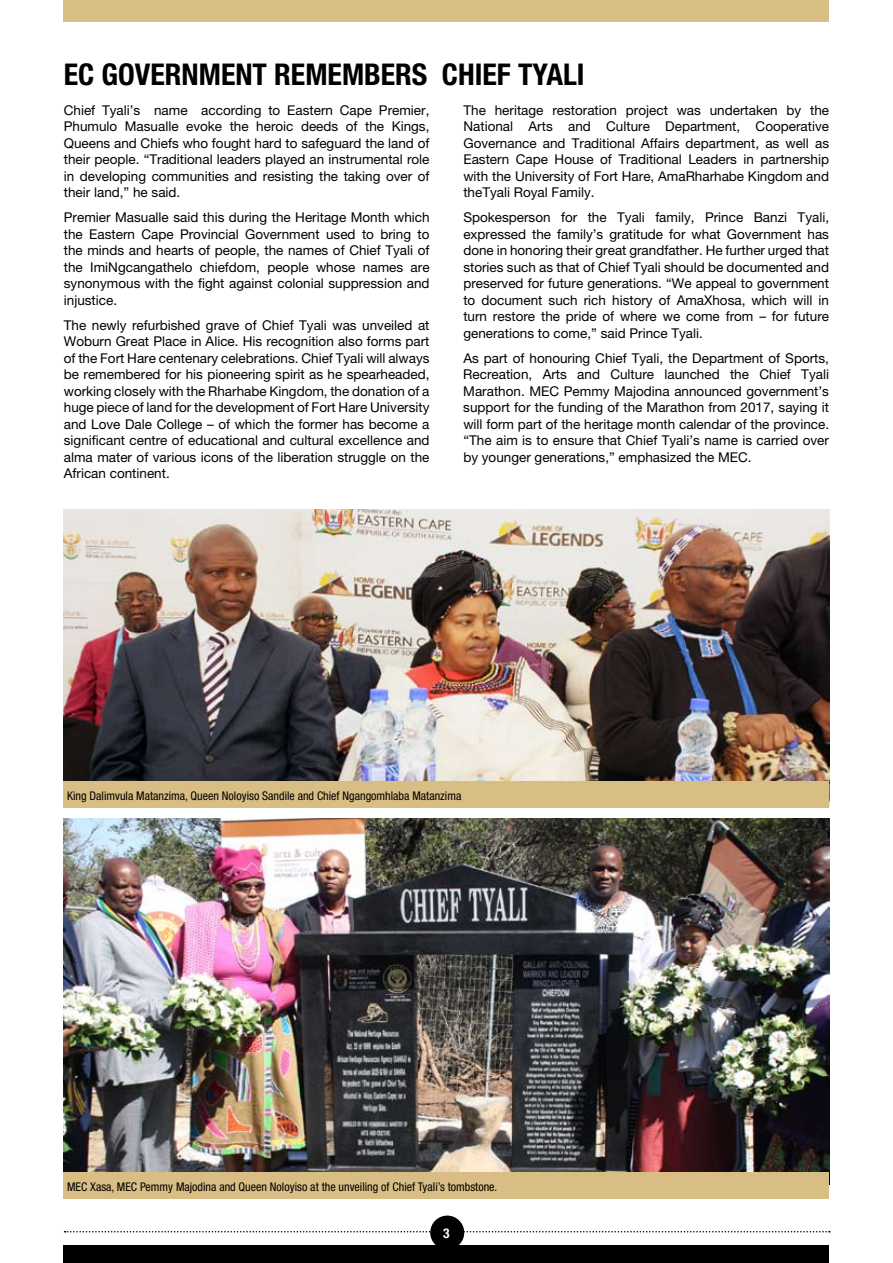
<style>
.page{position:relative;width:893px;height:1263px;background:#fff}
.page>*{position:absolute;margin:0;border:0;box-sizing:border-box;transform-origin:0 0}
.t1{font:700 condensed 30px "Helvetica Neue LT Pro";color:#000}
.t2{font:13.5px/16.5px "Helvetica Neue LT Pro";color:#000;text-align:justify}
.t3{font:700 condensed 13.5px "Helvetica Neue LT Pro";color:#fff}
.t4{font:condensed 12px "Helvetica Neue LT Pro";color:#000}
</style>
<div class="page">
<img style="left:64px;top:818px;width:765px;height:354px">
<img style="left:64px;top:510px;width:765px;height:272px">
<div style="left:64px;top:782px;width:765px;height:26px;background:#d8be85"></div>
<div style="left:64px;top:1172px;width:765px;height:27px;background:#d8be85"></div>
<div style="left:64px;top:0;width:765px;height:21px;background:#d8be85"></div>
<div style="left:64px;top:1246px;width:765px;height:17px;background:#000"></div>
<svg style="left:65px;top:1231px;width:765px;height:1px"></svg>
<div style="left:430px;top:1215px;width:34px;height:34px;background:#000;border-radius:50%"></div>
<h1 class="t1" style="left:64px;top:56px;width:522px">EC GOVERNMENT REMEMBERS CHIEF TYALI</h1>
<p class="t2" style="left:463px;top:102px;width:367px">The heritage restoration project was undertaken by the National Arts and Culture Department, Cooperative Governance and Traditional Affairs department, as well as Eastern Cape House of Traditional Leaders in partnership with the University of Fort Hare, AmaRharhabe Kingdom and theTyali Royal Family.</p>
<p class="t2" style="left:463px;top:209px;width:367px">Spokesperson for the Tyali family, Prince Banzi Tyali, expressed the family’s gratitude for what Government has done in honoring their great grandfather. He further urged that stories such as that of Chief Tyali should be documented and preserved for future generations. “We appeal to government to document such rich history of AmaXhosa, which will in turn restore the pride of where we come from – for future generations to come,” said Prince Tyali.</p>
<p class="t2" style="left:463px;top:350px;width:367px">As part of honouring Chief Tyali, the Department of Sports, Recreation, Arts and Culture launched the Chief Tyali Marathon. MEC Pemmy Majodina announced government’s support for the funding of the Marathon from 2017, saying it will form part of the heritage month calendar of the province. “The aim is to ensure that Chief Tyali’s name is carried over by younger generations,” emphasized the MEC.</p>
<p class="t2" style="left:64px;top:102px;width:367px">Chief Tyali’s name according to Eastern Cape Premier, Phumulo Masualle evoke the heroic deeds of the Kings, Queens and Chiefs who fought hard to safeguard the land of their people. “Traditional leaders played an instrumental role in developing communities and resisting the taking over of their land,” he said.</p>
<p class="t2" style="left:64px;top:209px;width:367px">Premier Masualle said this during the Heritage Month which the Eastern Cape Provincial Government used to bring to the minds and hearts of people, the names of Chief Tyali of the ImiNgcangathelo chiefdom, people whose names are synonymous with the fight against colonial suppression and injustice.</p>
<p class="t2" style="left:64px;top:317px;width:367px">The newly refurbished grave of Chief Tyali was unveiled at Woburn Great Place in Alice. His recognition also forms part of the Fort Hare centenary celebrations. Chief Tyali will always be remembered for his pioneering spirit as he spearheaded, working closely with the Rharhabe Kingdom, the donation of a huge piece of land for the development of Fort Hare University and Love Dale College – of which the former has become a significant centre of educational and cultural excellence and alma mater of various icons of the liberation struggle on the African continent.</p>
<p class="t4" style="left:67px;top:789px;width:396px">King Dalimvula Matanzima, Queen Noloyiso Sandile and Chief Ngangomhlaba Matanzima</p>
<p class="t4" style="left:67px;top:1180px;width:432px">MEC Xasa, MEC Pemmy Majodina and Queen Noloyiso at the unveiling of Chief Tyali’s tombstone.</p>
<p class="t3" style="left:443px;top:1225px;width:8px">3</p>
</div>
